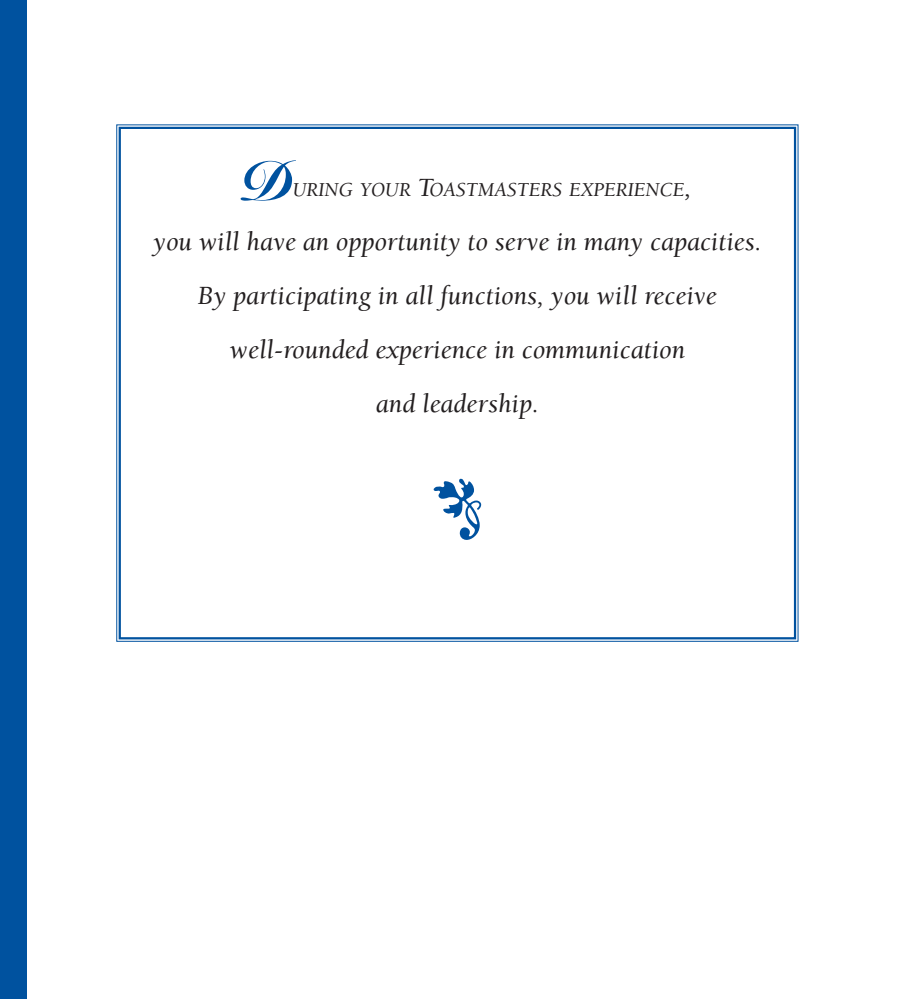
<style>
.page{position:relative;width:909px;height:999px;background:#fff}
.page>*{position:absolute;margin:0;border:0;box-sizing:border-box;transform-origin:0 0}
.t1{font:54px "Snell Roundhand Black Script";color:#00529f}
.t2{font:italic 27px/54px "Berkeley";color:#231f20;text-align:center}
.t3{font:italic 20.25px "Berkeley";color:#231f20}
.s1{font-size:27px}
</style>
<div class="page">
<div style="left:0;top:0;width:27px;height:999px;background:#00529f"></div>
<div style="left:119px;top:127px;width:677px;height:512px;border:2px solid #00529f"></div>
<h1 class="t1" style="left:224px;top:162px;width:55px">D</h1>
<p class="t3" style="left:292px;top:181px;width:400px">URING YOUR <span class="s1">T</span>OASTMASTERS EXPERIENCE<span class="s1">,</span></p>
<p class="t2" style="left:153px;top:217px;width:610px">you will have an opportunity to serve in many capacities.<br>By participating in all functions, you will receive well-rounded experience in communication<br>and leadership.</p>
</div>
